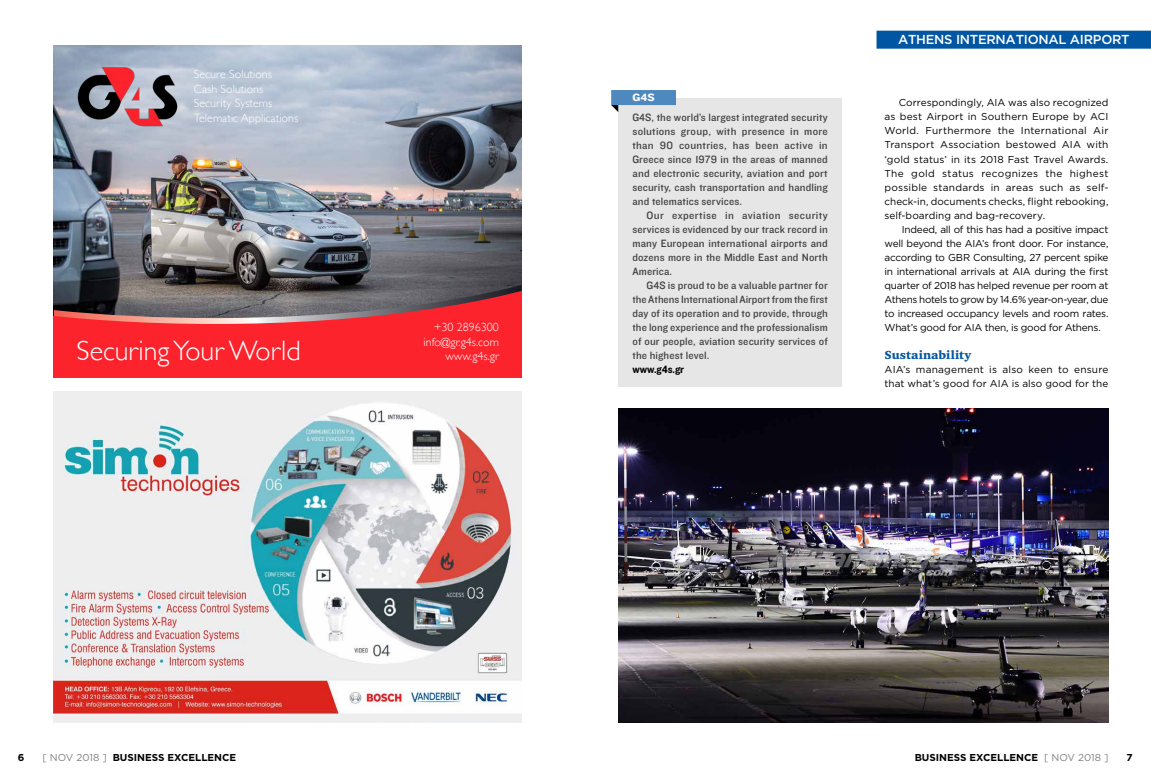
<style>
.page{position:relative;width:1151px;height:783px;background:#fff}
.page>*{position:absolute;margin:0;border:0;box-sizing:border-box;transform-origin:0 0}
.t1{font:300 28px "Gill Sans";color:#fff}
.t2{font:500 13px "Gotham";letter-spacing:-.02em;color:#fff}
.t3{font:300 12px/14.4px "Gill Sans";color:#fff;text-align:right}
.t4{font:900 12px "Charter IT Cby BT";letter-spacing:.005em;color:#0056a2}
.t5{font:11px/14px "Knockout HTF31 Junior Middlewt";letter-spacing:.01em;color:#414042;text-align:justify}
.t6{font:11px "Knockout HTF51 Middleweight";color:#000}
.t7{font:11px "Knockout HTF52 Cruiserweight";color:#fff}
.t8{font:10px/14px "Gotham";color:#000;text-align:justify}
.t9{font:700 10px "Gotham";color:#000}
.s1{font-weight:400;color:#808080}
</style>
<div class="page">
<img style="left:618px;top:409px;width:490px;height:313px">
<div style="left:876px;top:31px;width:275px;height:18px;background:#0056a2"></div>
<img style="left:54px;top:391px;width:468px;height:331px">
<img style="left:54px;top:46px;width:468px;height:226px">
<svg style="left:54px;top:272px;width:468px;height:105px;background:#ba3b41"></svg>
<img style="left:77px;top:67px;width:102px;height:60px">
<div style="left:618px;top:98px;width:224px;height:289px;background:#e6e6e6"></div>
<div style="left:611px;top:90px;width:65px;height:15px;background:#4d89be"></div>
<svg style="left:611px;top:105px;width:7px;height:7px"></svg>
<p class="t3" style="left:194px;top:67px;width:106px;text-align:left">Secure Solutions<br>Cash Solutions<br>Security Systems<br>Telematic Applications</p>
<h1 class="t1" style="left:77px;top:328px;width:226px">Securing Your World</h1>
<p class="t3" style="left:424px;top:319px;width:77px">+30 2896300 info@gr.g4s.com www.g4s.gr</p>
<p class="t7" style="left:632px;top:92px;width:24px">G4S</p>
<p class="t5" style="left:632px;top:110px;width:197px">G4S, the world’s largest integrated security solutions group, with presence in more than 90 countries, has been active in Greece since 1979 in the areas of manned and electronic security, aviation and port security, cash transportation and handling and telematics services.</p>
<p class="t5" style="left:632px;top:208px;width:197px;text-indent:14px">Our expertise in aviation security services is evidenced by our track record in many European international airports and dozens more in the Middle East and North America.</p>
<p class="t5" style="left:632px;top:278px;width:197px;text-indent:14px">G4S is proud to be a valuable partner for the Athens International Airport from the first day of its operation and to provide, through the long experience and the professionalism of our people, aviation security services of the highest level.</p>
<p class="t6" style="left:632px;top:363px;width:53px">www.g4s.gr</p>
<h2 class="t2" style="left:898px;top:31px;width:233px">ATHENS INTERNATIONAL AIRPORT</h2>
<p class="t8" style="left:884px;top:96px;width:225px;text-indent:14px">Correspondingly, AIA was also recognized as best Airport in Southern Europe by ACI World. Furthermore the International Air Transport Association bestowed AIA with ‘gold status’ in its 2018 Fast Travel Awards.<br>The gold status recognizes the highest possible standards in areas such as self&shy;check-in, documents checks, flight rebooking, self-boarding and bag-recovery.</p>
<p class="t8" style="left:884px;top:222px;width:225px;text-indent:17px">Indeed, all of this has had a positive impact well beyond the AIA’s front door. For instance, according to GBR Consulting, 27 percent spike in international arrivals at AIA during the first quarter of 2018 has helped revenue per room at Athens hotels to grow by 14.6% year-on-year, due to increased occupancy levels and room rates.<br>What’s good for AIA then, is good for Athens.</p>
<p class="t4" style="left:884px;top:347px;width:88px">Sustainability</p>
<p class="t8" style="left:884px;top:362px;width:225px">AIA’s management is also keen to ensure that what’s good for AIA is also good for the</p>
<p class="t9" style="left:18px;top:750px;width:8px">6</p>
<p class="t9" style="left:43px;top:750px;width:195px"><span class="s1">[ NOV 2018 ]</span> BUSINESS EXCELLENCE</p>
<p class="t9" style="left:915px;top:750px;width:195px">BUSINESS EXCELLENCE <span class="s1">[ NOV 2018 ]</span></p>
<p class="t9" style="left:1127px;top:750px;width:8px">7</p>
</div>
